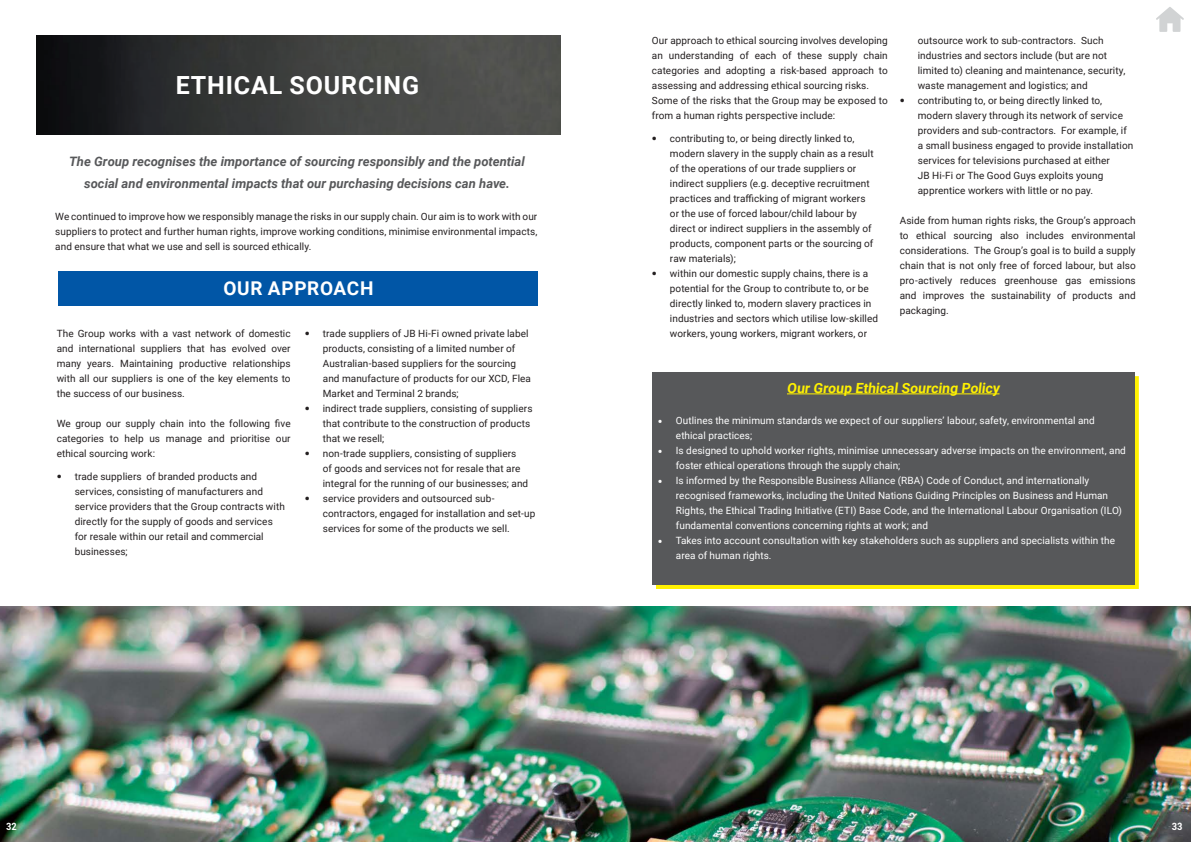
<style>
.page{position:relative;width:1191px;height:842px;background:#fff}
.page>*{position:absolute;margin:0;border:0;box-sizing:border-box;transform-origin:0 0}
.Main_Section_Header{font:700 25px "Roboto";letter-spacing:.035em;color:#fff}
.t1{font:700 19px "Roboto";letter-spacing:.035em;color:#fff}
.t2{font:700 14px "Roboto";color:#fff101}
.Sub_Header_under_Main_Section_Header_-_g{font:italic 700 13px/22px "Roboto";color:#57585a;text-align:center}
.t3{font:10px/15px "Roboto";letter-spacing:.005em;color:#231f20}
.t4{font:10px/15px "Roboto";letter-spacing:.005em;color:#fff}
.t5{font:700 condensed 10px "Roboto";color:#fff}
.s1{font-family:"Helvetica Neue LT Pro";font-weight:300}
.s2{font-family:"Minion Pro";font-size:12px}
</style>
<div class="page">
<img style="left:0;top:607px;width:1191px;height:235px">
<img style="left:37px;top:35px;width:523px;height:100px">
<div style="left:58px;top:272px;width:480px;height:34px;background:#0156a6"></div>
<svg style="left:656px;top:376px;width:482px;height:213px;background:#dbd013"></svg>
<div style="left:652px;top:372px;width:482px;height:212px;background:#57585a"></div>
<hr style="left:787px;top:393px;width:212px;height:1px;background:#fff101">
<svg style="left:1156px;top:7px;width:27px;height:25px"></svg>
<p class="Main_Section_Header" style="left:176px;top:68px;width:245px">ETHICAL SOURCING</p>
<p class="Sub_Header_under_Main_Section_Header_-_g" style="left:69px;top:150px;width:457px">The Group recognises the importance of sourcing responsibly and the potential social and environmental impacts that our purchasing decisions can have.</p>
<p class="t3" style="left:55px;top:208px;width:483px;text-align:justify">We continued to improve how we responsibly manage the risks in our supply chain. Our aim is to work with our suppliers to protect and further human rights, improve working conditions, minimise environmental impacts, and ensure that what we use and sell is sourced ethically.</p>
<p class="t1" style="left:223px;top:275px;width:151px">OUR APPROACH</p>
<p class="t3" style="left:57px;top:325px;width:235px;text-align:justify">The Group works with a vast network of domestic and international suppliers that has evolved over many years. Maintaining productive relationships with all our suppliers is one of the key elements to the success of our business.</p>
<p class="t3" style="left:57px;top:415px;width:235px;text-align:justify">We group our supply chain into the following five categories to help us manage and prioritise our ethical sourcing work:</p>
<p class="t3" style="left:75px;top:469px;width:212px;text-indent:-18px"><span class="s1">•</span> trade suppliers of branded products and services, consisting of manufacturers and service providers that the Group contracts with directly for the supply of goods and services for resale within our retail and commercial businesses;</p>
<p class="t3" style="left:323px;top:325px;width:210px;text-indent:-18px"><span class="s1">•</span> trade suppliers of JB Hi-Fi owned private label products, consisting of a limited number of Australian-based suppliers for the sourcing and manufacture of products for our XCD, Flea Market and Terminal 2 brands;</p>
<p class="t3" style="left:323px;top:400px;width:211px;text-indent:-18px"><span class="s1">•</span> indirect trade suppliers, consisting of suppliers that contribute to the construction of products that we resell;</p>
<p class="t3" style="left:323px;top:445px;width:207px;text-indent:-18px"><span class="s1">•</span> non-trade suppliers, consisting of suppliers<br>of goods and services not for resale that are integral for the running of our businesses; and</p>
<p class="t3" style="left:323px;top:490px;width:214px;text-indent:-18px"><span class="s1">•</span> service providers and outsourced sub&shy;contractors, engaged for installation and set-up services for some of the products we sell.</p>
<p class="t3" style="left:652px;top:32px;width:237px;text-align:justify">Our approach to ethical sourcing involves developing an understanding of each of these supply chain categories and adopting a risk-based approach to assessing and addressing ethical sourcing risks.</p>
<p class="t3" style="left:652px;top:92px;width:237px">Some of the risks that the Group may be exposed to from a human rights perspective include:</p>
<p class="t3" style="left:670px;top:131px;width:205px;text-indent:-18px"><span class="s1">•</span> contributing to, or being directly linked to, modern slavery in the supply chain as a result of the operations of our trade suppliers or indirect suppliers (e.g. deceptive recruitment practices and trafficking of migrant workers or the use of forced labour/child labour by direct or indirect suppliers in the assembly of products, component parts or the sourcing of raw materials);</p>
<p class="t3" style="left:670px;top:266px;width:210px;text-indent:-18px"><span class="s1">•</span> within our domestic supply chains, there is a potential for the Group to contribute to, or be directly linked to, modern slavery practices in industries and sectors which utilise low-skilled workers, young workers, migrant workers, or</p>
<p class="t3" style="left:917px;top:32px;width:209px">outsource work to sub-contractors. Such industries and sectors include (but are not limited to) cleaning and maintenance, security, waste management and logistics; and</p>
<p class="t3" style="left:917px;top:92px;width:217px;text-indent:-18px"><span class="s1">•</span> contributing to, or being directly linked to, modern slavery through its network of service providers and sub-contractors. For example, if a small business engaged to provide installation services for televisions purchased at either<br>JB Hi-Fi or The Good Guys exploits young apprentice workers with little or no pay.</p>
<p class="t3" style="left:899px;top:212px;width:237px;text-align:justify">Aside from human rights risks, the Group’s approach to ethical sourcing also includes environmental considerations. The Group’s goal is to build a supply chain that is not only free of forced labour, but also pro-actively reduces greenhouse gas emissions and improves the sustainability of products and packaging.</p>
<p class="t2" style="left:787px;top:378px;width:214px">Our Group Ethical Sourcing Policy</p>
<p class="t4" style="left:676px;top:412px;width:420px;text-indent:-18px"><span class="s2">•</span> Outlines the minimum standards we expect of our suppliers’ labour, safety, environmental and ethical practices;</p>
<p class="t4" style="left:676px;top:442px;width:451px;text-indent:-18px"><span class="s2">•</span> Is designed to uphold worker rights, minimise unnecessary adverse impacts on the environment, and foster ethical operations through the supply chain;</p>
<p class="t4" style="left:676px;top:472px;width:448px;text-indent:-18px"><span class="s2">•</span> Is informed by the Responsible Business Alliance (RBA) Code of Conduct, and internationally recognised frameworks, including the United Nations Guiding Principles on Business and Human Rights, the Ethical Trading Initiative (ETI) Base Code, and the International Labour Organisation (ILO) fundamental conventions concerning rights at work; and</p>
<p class="t4" style="left:676px;top:532px;width:441px;text-indent:-18px"><span class="s2">•</span> Takes into account consultation with key stakeholders such as suppliers and specialists within the area of human rights.</p>
<p class="t5" style="left:6px;top:819px;width:12px">32</p>
<p class="t5" style="left:1171px;top:819px;width:12px">33</p>
</div>
